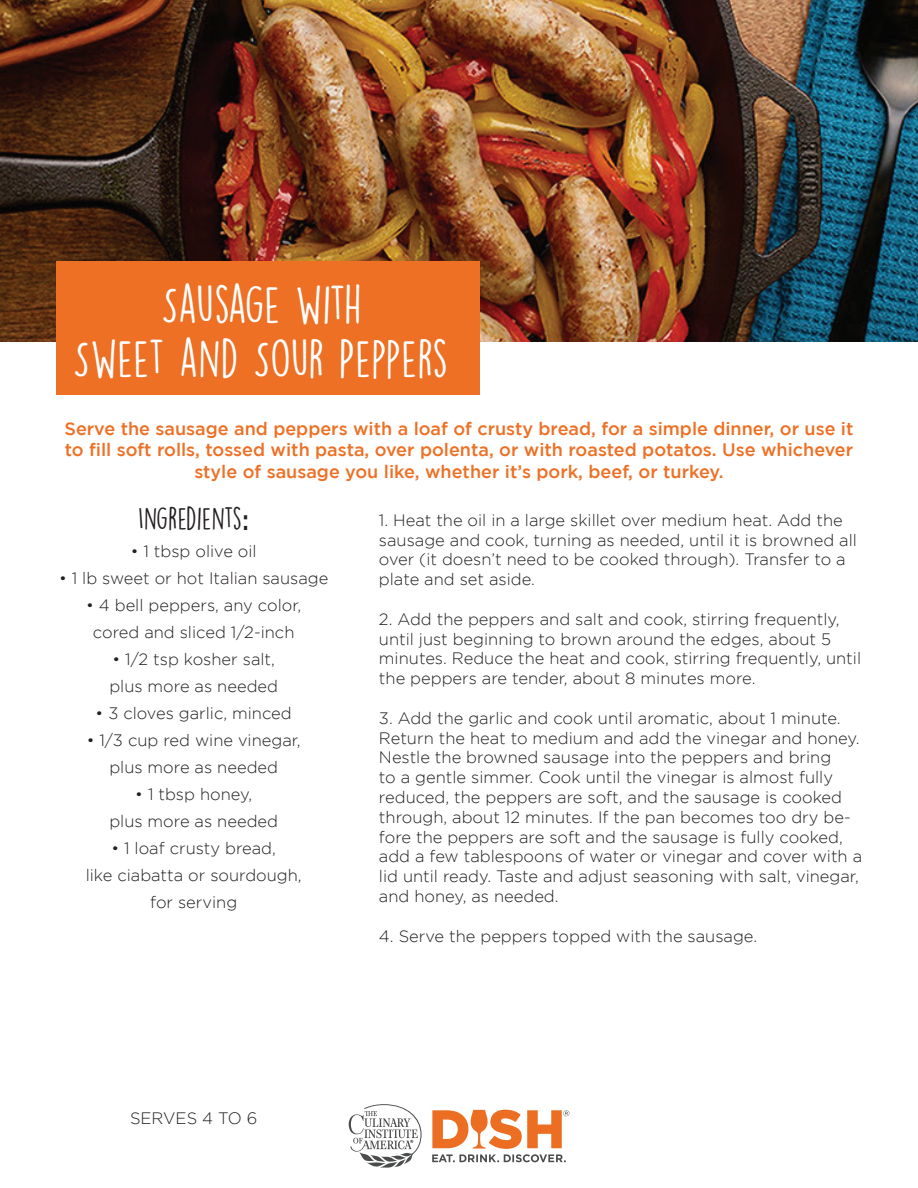
<style>
.page{position:relative;width:918px;height:1188px;background:#fff}
.page>*{position:absolute;margin:0;border:0;box-sizing:border-box;transform-origin:0 0}
.t1{font:48px/54px "DK Lemon Yellow Sun";color:#fff;text-align:center}
.t2{font:28.5px "DK Lemon Yellow Sun";color:#231f20}
.t3{font:500 18px/21.6px "Gotham";color:#ed7025;text-align:center}
.t4{font:300 16.5px/19.8px "Gotham";color:#231f20}
.s1{font-family:"Raleway";font-weight:700}
</style>
<div class="page">
<img style="left:0;top:0;width:918px;height:341px">
<div style="left:56px;top:261px;width:424px;height:134px;background:#ed7025"></div>
<svg style="left:349px;top:1104px;width:73px;height:64px"></svg>
<svg style="left:432px;top:1110px;width:137px;height:52px"></svg>
<h1 class="t1" style="left:73px;top:278px;width:377px">SAUSAGE WITH<br>SWEET AND SOUR PEPPERS</h1>
<p class="t3" style="left:64px;top:417px;width:791px">Serve the sausage and peppers with a loaf of crusty bread, for a simple dinner, or use it to fill soft rolls, tossed with pasta, over polenta, or with roasted potatos. Use whichever style of sausage you like, whether it’s pork, beef, or turkey.</p>
<h2 class="t2" style="left:138px;top:501px;width:112px">INGREDIENTS<span class="s1">:</span></h2>
<p class="t4" style="left:131px;top:541px;width:127px">• 1 tbsp olive oil</p>
<p class="t4" style="left:59px;top:568px;width:271px">• 1 lb sweet or hot Italian sausage</p>
<p class="t4" style="left:86px;top:592px;width:217px;line-height:27px;text-align:center">• 4 bell peppers, any color, cored and sliced 1/2-inch</p>
<p class="t4" style="left:109px;top:646px;width:170px;line-height:27px">• 1/2 tsp kosher salt, plus more as needed</p>
<p class="t4" style="left:96px;top:703px;width:198px">• 3 cloves garlic, minced</p>
<p class="t4" style="left:87px;top:726px;width:216px;line-height:27px;text-align:center">• 1/3 cup red wine vinegar, plus more as needed</p>
<p class="t4" style="left:109px;top:780px;width:170px;line-height:27px;text-align:center">• 1 tbsp honey,<br>plus more as needed</p>
<p class="t4" style="left:86px;top:834px;width:218px;line-height:27px;text-align:center">• 1 loaf crusty bread,<br>like ciabatta or sourdough, for serving</p>
<p class="t4" style="left:379px;top:510px;width:479px">1. Heat the oil in a large skillet over medium heat. Add the sausage and cook, turning as needed, until it is browned all over (it doesn’t need to be cooked through). Transfer to a plate and set aside.</p>
<p class="t4" style="left:379px;top:609px;width:484px">2. Add the peppers and salt and cook, stirring frequently, until just beginning to brown around the edges, about 5 minutes. Reduce the heat and cook, stirring frequently, until the peppers are tender, about 8 minutes more.</p>
<p class="t4" style="left:379px;top:708px;width:485px">3. Add the garlic and cook until aromatic, about 1 minute.<br>Return the heat to medium and add the vinegar and honey.<br>Nestle the browned sausage into the peppers and bring<br>to a gentle simmer. Cook until the vinegar is almost fully reduced, the peppers are soft, and the sausage is cooked through, about 12 minutes. If the pan becomes too dry be&shy;fore the peppers are soft and the sausage is fully cooked, add a few tablespoons of water or vinegar and cover with a lid until ready. Taste and adjust seasoning with salt, vinegar, and honey, as needed.</p>
<p class="t4" style="left:379px;top:926px;width:380px">4. Serve the peppers topped with the sausage.</p>
<p class="t4" style="left:130px;top:1108px;width:129px">SERVES 4 TO 6</p>
</div>
